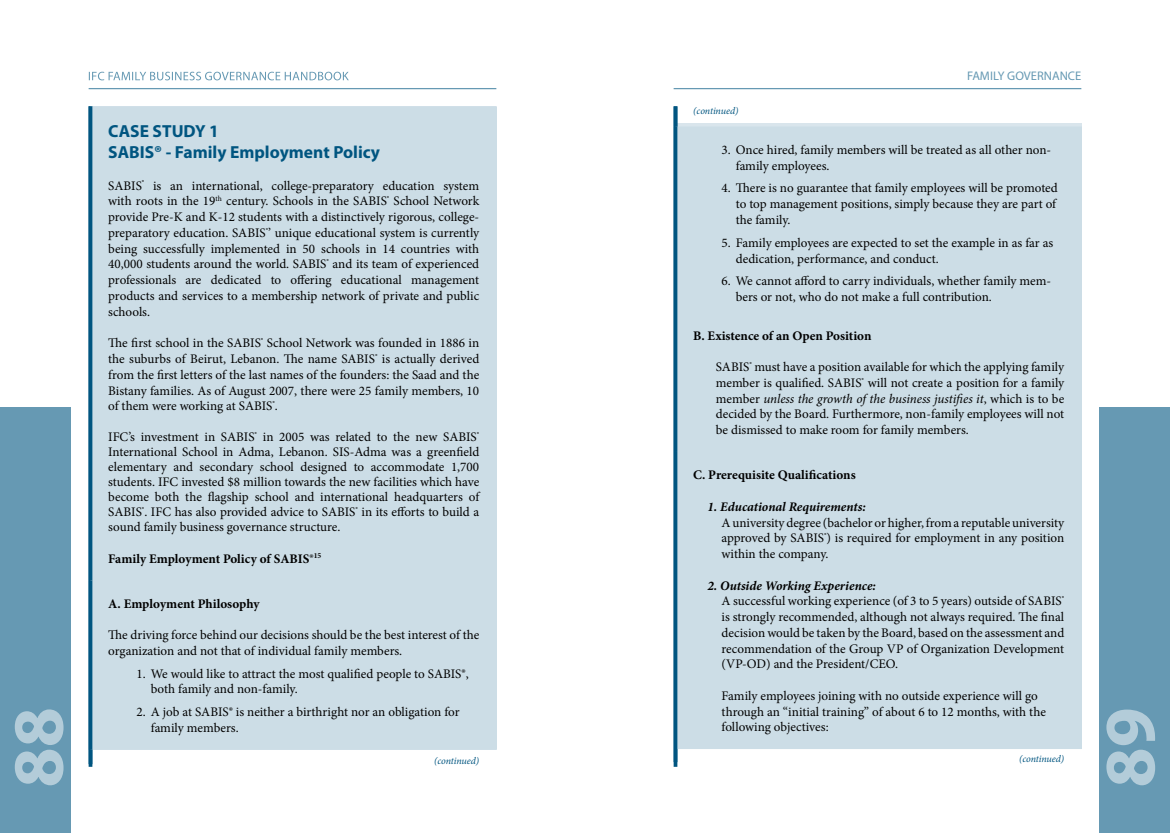
<style>
.page{position:relative;width:1170px;height:833px;background:#fff}
.page>*{position:absolute;margin:0;border:0;box-sizing:border-box;transform-origin:0 0}
.t1{font:700 72.5px "Myriad Pro";color:#b3ccd9}
.t2{font:700 17.5px/21px "Myriad Pro";color:#005580}
.t3{font:13.12px/15.8px "Minion Pro";color:#000}
.t4{font:700 13.12px "Minion Pro";color:#000}
.t5{font:italic 700 13.12px "Minion Pro";letter-spacing:-.005em;color:#000}
.t6{font:12.5px "Myriad Pro";color:#6699b3}
.t7{font:italic 10px "Minion Pro";letter-spacing:-.01em;color:#005580}
.s1{font-style:italic}
.s2{font-weight:700;font-style:italic}
</style>
<div class="page">
<hr style="left:89px;top:106px;width:3px;height:661px;background:#005580">
<hr style="left:89px;top:88px;width:407px;height:1px;background:#6699b3">
<svg style="left:89px;top:72px;width:260px;height:8px"></svg>
<div style="left:0;top:407px;width:71px;height:426px;background:#6699b3"></div>
<hr style="left:673px;top:88px;width:408px;height:1px;background:#6699b3">
<div style="left:1098px;top:407px;width:71px;height:426px;background:#6699b3"></div>
<div style="left:677px;top:126px;width:404px;height:623px;background:#ccdde6"></div>
<svg style="left:673px;top:106px;width:4px;height:20px"></svg>
<svg style="left:673px;top:126px;width:4px;height:326px"></svg>
<svg style="left:673px;top:452px;width:4px;height:297px"></svg>
<svg style="left:673px;top:749px;width:4px;height:13px"></svg>
<div style="left:92px;top:106px;width:405px;height:644px;background:#ccdde6"></div>
<p class="t6" style="left:967px;top:68px;width:116px">FAMILY GOVERNANCE</p>
<p class="t7" style="left:693px;top:104px;width:47px">(continued)</p>
<p class="t3" style="left:735px;top:142px;width:317px;text-indent:-14px">3. Once hired, family members will be treated as all other non&shy;family employees.</p>
<p class="t3" style="left:735px;top:180px;width:323px;text-indent:-14px">4. There is no guarantee that family employees will be promoted to top management positions, simply because they are part of the family.</p>
<p class="t3" style="left:735px;top:235px;width:319px;text-indent:-14px">5. Family employees are expected to set the example in as far as dedication, performance, and conduct.</p>
<p class="t3" style="left:735px;top:273px;width:317px;text-indent:-14px">6. We cannot afford to carry individuals, whether family mem&shy;bers or not, who do not make a full contribution.</p>
<p class="t4" style="left:693px;top:326px;width:180px">B. Existence of an Open Position</p>
<p class="t3" style="left:715px;top:359px;width:350px;text-align:justify">SABIS<sup>®</sup> must have a position available for which the applying family member is qualified. SABIS<sup>®</sup> will not create a position for a family member <span class="s1">unless the growth of the business justifies it</span>, which is to be decided by the Board<span class="s1">.</span> Furthermore, non-family employees will not be dismissed to make room for family members.</p>
<p class="t4" style="left:693px;top:466px;width:164px">C. Prerequisite Qualifications</p>
<p class="t5" style="left:707px;top:497px;width:160px">1. Educational Requirements:</p>
<p class="t3" style="left:721px;top:514px;width:344px;text-align:justify">A university degree (bachelor or higher, from a reputable university approved by SABIS<sup>®</sup>) is required for employment in any position within the company.</p>
<p class="t3" style="left:721px;top:577px;width:344px;text-indent:-14px"><span class="s2">2. Outside Working Experience:<br></span>A successful working experience (of 3 to 5 years) outside of SABIS<sup>® </sup>is strongly recommended, although not always required. The final decision would be taken by the Board, based on the assessment and recommendation of the Group VP of Organization Development (VP-OD) and the President/CEO.</p>
<p class="t3" style="left:721px;top:688px;width:326px">Family employees joining with no outside experience will go through an “initial training” of about 6 to 12 months, with the following objectives:</p>
<p class="t7" style="left:1018px;top:752px;width:47px">(continued)</p>
<h2 class="t2" style="left:108px;top:120px;width:273px">CASE STUDY 1<br>SABIS® - Family Employment Policy</h2>
<p class="t3" style="left:108px;top:178px;width:372px;text-align:justify">SABIS<sup>®</sup> is an international, college-preparatory education system with roots in the 19<sup>th</sup> century. Schools in the SABIS<sup>®</sup> School Network provide Pre-K and K-12 students with a distinctively rigorous, college&shy;preparatory education. SABIS<sup>®</sup>’ unique educational system is currently being successfully implemented in 50 schools in 14 countries with 40,000 students around the world. SABIS<sup>®</sup> and its team of experienced professionals are dedicated to offering educational management products and services to a membership network of private and public schools.</p>
<p class="t3" style="left:108px;top:335px;width:372px;text-align:justify">The first school in the SABIS<sup>®</sup> School Network was founded in 1886 in the suburbs of Beirut, Lebanon. The name SABIS<sup>®</sup> is actually derived from the first letters of the last names of the founders: the Saad and the Bistany families. As of August 2007, there were 25 family members, 10 of them were working at SABIS<sup>®</sup>.</p>
<p class="t3" style="left:108px;top:429px;width:372px;line-height:15px;text-align:justify">IFC’s investment in SABIS<sup>®</sup> in 2005 was related to the new SABIS<sup>® </sup>International School in Adma, Lebanon. SIS-Adma was a greenfield elementary and secondary school designed to accommodate 1,700 students. IFC invested $8 million towards the new facilities which have become both the flagship school and international headquarters of SABIS<sup>®</sup>. IFC has also provided advice to SABIS<sup>®</sup> in its efforts to build a sound family business governance structure.</p>
<p class="t4" style="left:108px;top:549px;width:215px">Family Employment Policy of SABIS®<sup>15</sup></p>
<p class="t4" style="left:108px;top:594px;width:153px">A. Employment Philosophy</p>
<p class="t3" style="left:108px;top:627px;width:372px">The driving force behind our decisions should be the best interest of the organization and not that of individual family members.</p>
<p class="t3" style="left:151px;top:665px;width:319px;text-indent:-14px">1. We would like to attract the most qualified people to SABIS®, both family and non-family.</p>
<p class="t3" style="left:151px;top:704px;width:310px;text-indent:-14px">2. A job at SABIS® is neither a birthright nor an obligation for family members.</p>
<p class="t7" style="left:434px;top:754px;width:47px">(continued)</p>
<h1 class="t1" style="left:-9px;top:787px;width:82px;rotate:-90deg">88</h1>
<h1 class="t1" style="left:1082px;top:787px;width:82px;rotate:-90deg">89</h1>
</div>
